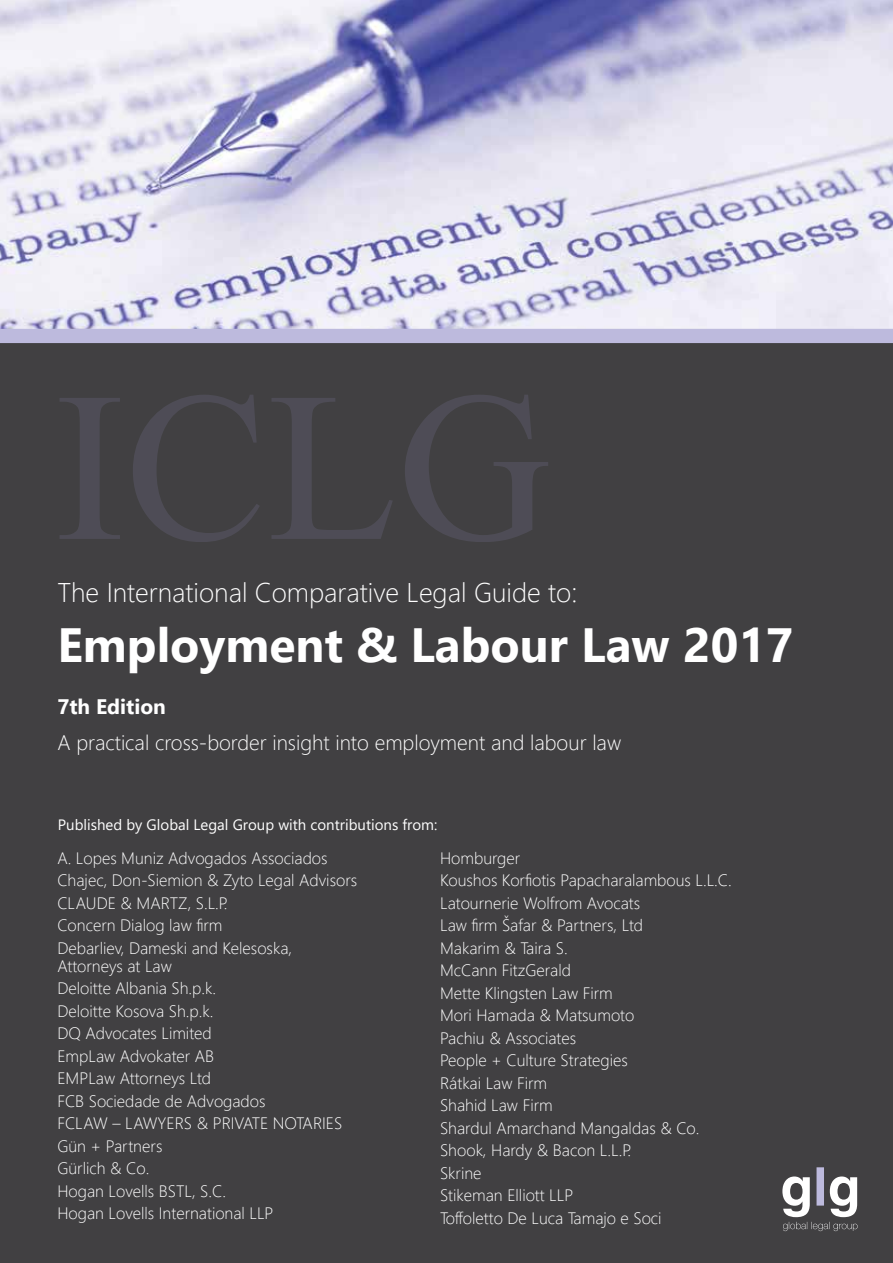
<style>
.page{position:relative;width:893px;height:1263px;background:#fff}
.page>*{position:absolute;margin:0;border:0;box-sizing:border-box;transform-origin:0 0}
.t1{font:700 48px "Segoe UI";color:#fff}
.t2{font:300 27px "Segoe UI";color:#fff}
.t3{font:300 21px "Segoe UI";color:#fff}
.t4{font:700 21px "Segoe UI";color:#fff}
.t5{font:300 16.5px/22.5px "Segoe UI";color:#fff}
.t6{font:15px "Segoe UI";color:#fff}
</style>
<div class="page">
<div style="left:0;top:330px;width:893px;height:933px;background:#414042"></div>
<img style="left:0;top:0;width:893px;height:329px">
<div style="left:0;top:329px;width:893px;height:14px;background:#bdbadd"></div>
<svg style="left:782px;top:1167px;width:76px;height:64px"></svg>
<h2 class="t2" style="left:57px;top:571px;width:521px">The International Comparative Legal Guide to:</h2>
<h1 class="t1" style="left:57px;top:606px;width:738px">Employment &amp; Labour Law 2017</h1>
<p class="t4" style="left:57px;top:689px;width:110px">7th Edition</p>
<p class="t3" style="left:57px;top:725px;width:565px">A practical cross-border insight into employment and labour law</p>
<p class="t6" style="left:58px;top:812px;width:381px">Published by Global Legal Group with contributions from:</p>
<p class="t5" style="left:57px;top:846px;width:301px">A. Lopes Muniz Advogados Associados<br>Chajec, Don-Siemion &amp; Zyto Legal Advisors<br>CLAUDE &amp; MARTZ, S.L.P.<br>Concern Dialog law firm<br>Debarliev, Dameski and Kelesoska,</p>
<p class="t5" style="left:57px;top:954px;width:286px">Attorneys at Law<br>Deloitte Albania Sh.p.k.<br>Deloitte Kosova Sh.p.k.<br>DQ Advocates Limited<br>EmpLaw Advokater AB<br>EMPLaw Attorneys Ltd<br>FCB Sociedade de Advogados<br>FCLAW – LAWYERS &amp; PRIVATE NOTARIES<br>Gün + Partners<br>Gürlich &amp; Co.<br>Hogan Lovells BSTL, S.C.<br>Hogan Lovells International LLP</p>
<p class="t5" style="left:440px;top:846px;width:293px">Homburger<br>Koushos Korfiotis Papacharalambous L.L.C.<br>Latournerie Wolfrom Avocats<br>Law firm Šafar &amp; Partners, Ltd<br>Makarim &amp; Taira S.<br>McCann FitzGerald<br>Mette Klingsten Law Firm<br>Mori Hamada &amp; Matsumoto<br>Pachiu &amp; Associates<br>People + Culture Strategies<br>Rátkai Law Firm<br>Shahid Law Firm<br>Shardul Amarchand Mangaldas &amp; Co.<br>Shook, Hardy &amp; Bacon L.L.P.<br>Skrine<br>Stikeman Elliott LLP<br>Toffoletto De Luca Tamajo e Soci</p>
</div>
